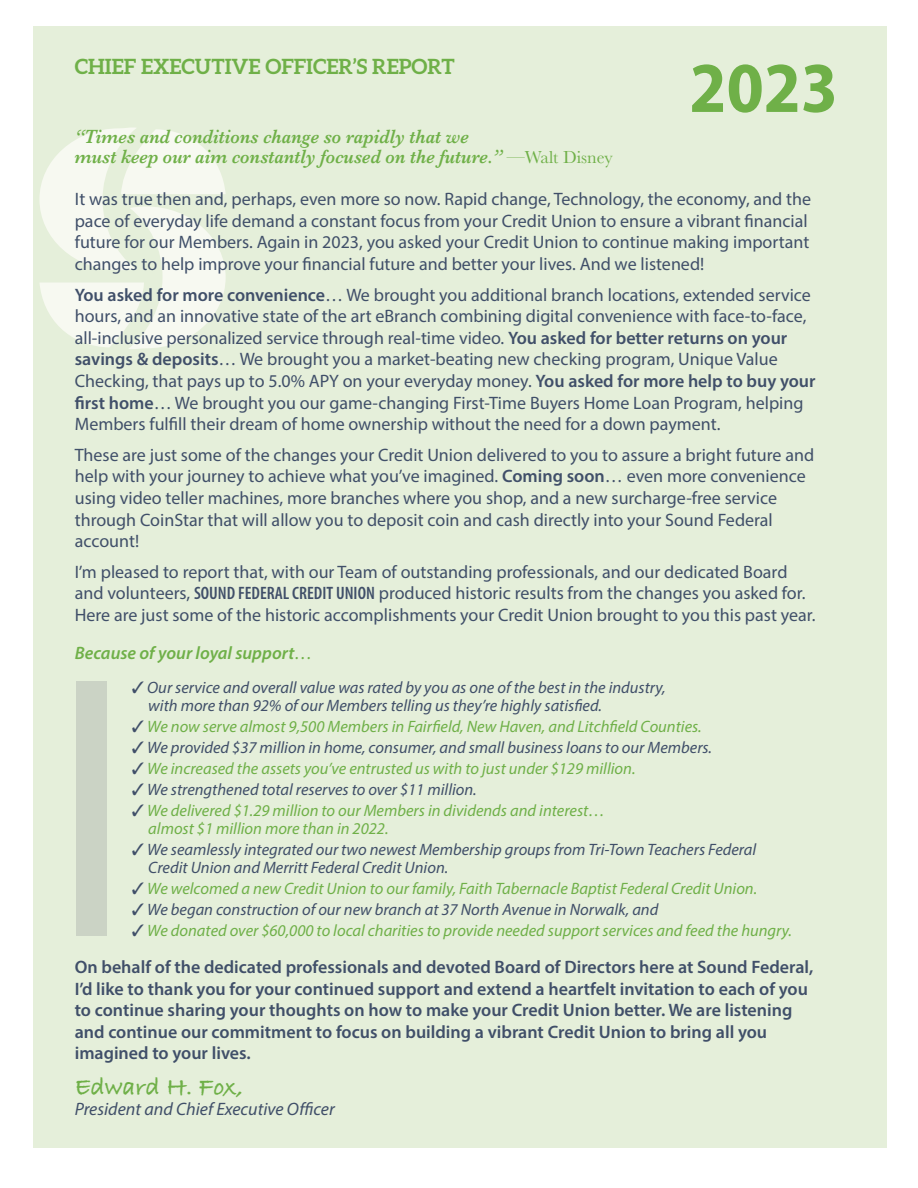
<style>
.page{position:relative;width:918px;height:1188px;background:#fff}
.page>*{position:absolute;margin:0;border:0;box-sizing:border-box;transform-origin:0 0}
.t1{font:700 semi-condensed 72px "Myriad Pro";color:#6fb048}
.t2{font:700 25.5px "Bradley Hand ITCTT";color:#6fb048}
.t3{font:700 21px "Aleo";color:#6fb048}
.t4{font:italic 600 19.8px/19.5px "Baskerville";color:#6fb048;scale:.91 1}
.t5{font:18px/21.6px "Myriad Pro";color:#404f69}
.t6{font:600 18px/21.6px "Myriad Pro";color:#404f69}
.t7{font:italic 18px "Myriad Pro";color:#404f69}
.t8{font:italic 600 18px "Myriad Pro";color:#6fb048}
.t9{font:italic 16.5px/18px "Myriad Pro";color:#404f69}
.t10{font:italic 16.5px/18px "Myriad Pro";color:#6fb048}
.s1{font-weight:400;font-style:normal;font-size:18px}
.s2{font-weight:600}
.s3{font-weight:600;font-stretch:condensed}
.s4{font-weight:400}
.s5{color:#404f69}
</style>
<div class="page">
<div style="left:33px;top:26px;width:853px;height:1121px;background:#e5efda"></div>
<svg style="left:39px;top:127px;width:187px;height:222px"></svg>
<div style="left:76px;top:681px;width:31px;height:255px;background:#cbd3c5"></div>
<p class="t3" style="left:75px;top:55px;width:381px">CHIEF EXECUTIVE OFFICER’S REPORT</p>
<h1 class="t1" style="left:689px;top:41px;width:150px">2023</h1>
<p class="t4" style="left:75px;top:127px;width:593px">“Times and conditions change so rapidly that we<br>must keep our aim constantly focused on the future.” <span class="s1">—Walt Disney</span></p>
<p class="t5" style="left:75px;top:188px;width:738px">It was true then and, perhaps, even more so now. Rapid change, Technology, the economy, and the pace of everyday life demand a constant focus from your Credit Union to ensure a vibrant financial future for our Members. Again in 2023, you asked your Credit Union to continue making important changes to help improve your financial future and better your lives. And we listened!</p>
<p class="t5" style="left:75px;top:284px;width:742px"><span class="s2">You asked for more convenience</span>… We brought you additional branch locations, extended service hours, and an innovative state of the art eBranch combining digital convenience with face-to-face, all-inclusive personalized service through real-time video. <span class="s2">You asked for better returns on your savings &amp; deposits</span>… We brought you a market-beating new checking program, Unique Value Checking, that pays up to 5.0% APY on your everyday money. <span class="s2">You asked for more help to buy your first home</span>… We brought you our game-changing First-Time Buyers Home Loan Program, helping Members fulfill their dream of home ownership without the need for a down payment.</p>
<p class="t5" style="left:75px;top:444px;width:741px">These are just some of the changes your Credit Union delivered to you to assure a bright future and help with your journey to achieve what you’ve imagined. <span class="s2">Coming soon</span>… even more convenience using video teller machines, more branches where you shop, and a new surcharge-free service through CoinStar that will allow you to deposit coin and cash directly into your Sound Federal account!</p>
<p class="t5" style="left:75px;top:561px;width:742px">I’m pleased to report that, with our Team of outstanding professionals, and our dedicated Board and volunteers, <span class="s3">SOUND FEDERAL CREDIT UNION</span> produced historic results from the changes you asked for.<br>Here are just some of the historic accomplishments your Credit Union brought to you this past year.</p>
<p class="t8" style="left:75px;top:642px;width:239px">Because of your loyal support<span class="s4">…</span></p>
<p class="t9" style="left:148px;top:678px;width:519px;text-indent:-17px">✓ Our service and overall value was rated by you as one of the best in the industry, with more than 92% of our Members telling us they’re highly satisfied.</p>
<p class="t10" style="left:132px;top:717px;width:571px"><span class="s5">✓</span> We now serve almost 9,500 Members in Fairfield, New Haven, and Litchfield Counties.</p>
<p class="t9" style="left:132px;top:738px;width:582px">✓ We provided $37 million in home, consumer, and small business loans to our Members.</p>
<p class="t10" style="left:132px;top:759px;width:505px"><span class="s5">✓</span> We increased the assets you’ve entrusted us with to just under $129 million.</p>
<p class="t9" style="left:132px;top:780px;width:347px">✓ We strengthened total reserves to over $11 million.</p>
<p class="t10" style="left:148px;top:801px;width:458px;text-indent:-17px"><span class="s5">✓</span> We delivered $1.29 million to our Members in dividends and interest… almost $1 million more than in 2022.</p>
<p class="t9" style="left:148px;top:840px;width:610px;text-indent:-17px">✓ We seamlessly integrated our two newest Membership groups from Tri-Town Teachers Federal<br>Credit Union and Merritt Federal Credit Union.</p>
<p class="t10" style="left:132px;top:879px;width:627px"><span class="s5">✓</span> We welcomed a new Credit Union to our family, Faith Tabernacle Baptist Federal Credit Union.</p>
<p class="t9" style="left:132px;top:900px;width:528px">✓ We began construction of our new branch at 37 North Avenue in Norwalk, and</p>
<p class="t10" style="left:132px;top:921px;width:662px"><span class="s5">✓</span> We donated over $60,000 to local charities to provide needed support services and feed the hungry.</p>
<p class="t6" style="left:75px;top:956px;width:740px">On behalf of the dedicated professionals and devoted Board of Directors here at Sound Federal, I’d like to thank you for your continued support and extend a heartfelt invitation to each of you to continue sharing your thoughts on how to make your Credit Union better. We are listening and continue our commitment to focus on building a vibrant Credit Union to bring all you imagined to your lives.</p>
<h2 class="t2" style="left:75px;top:1067px;width:170px">Edward H. Fox,</h2>
<p class="t7" style="left:75px;top:1098px;width:262px">President and Chief Executive Officer</p>
</div>
